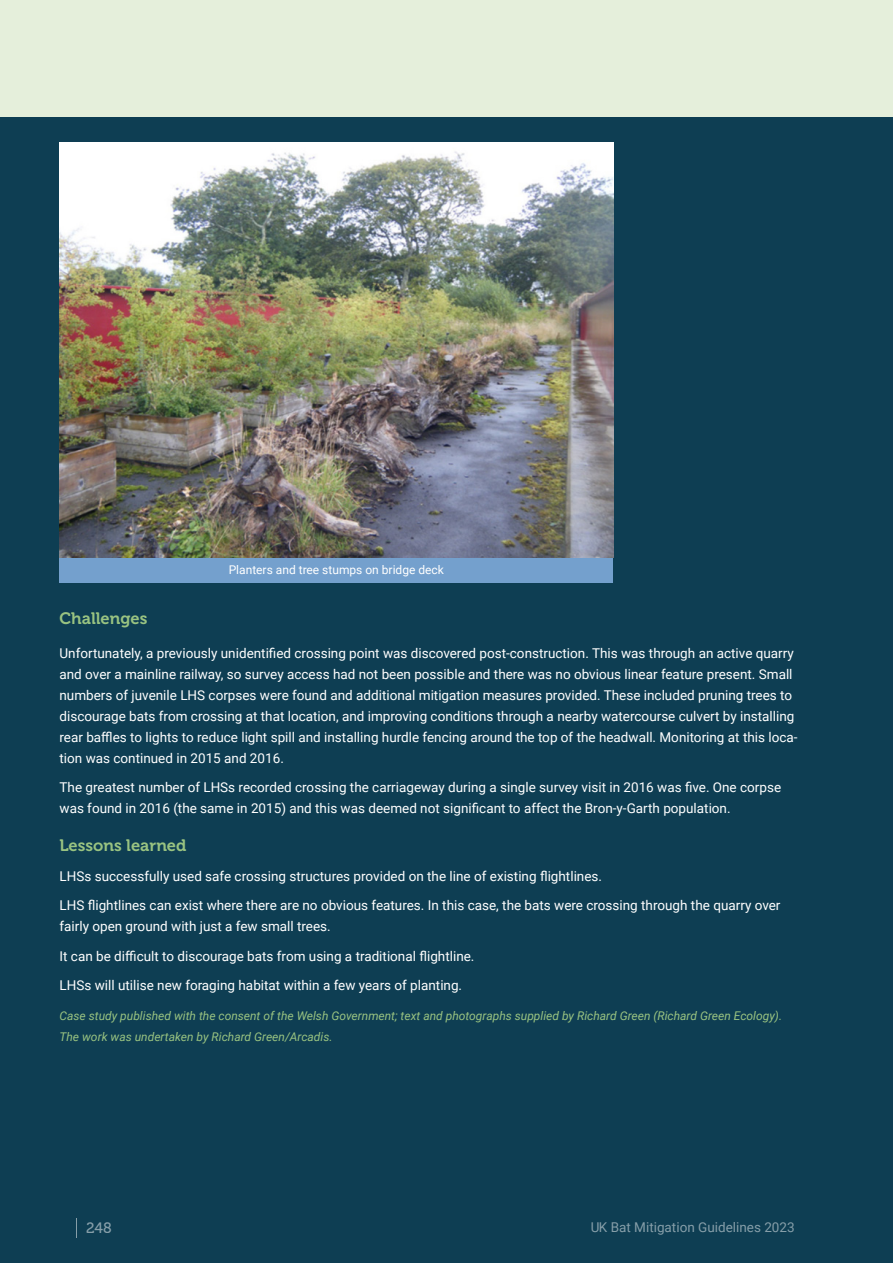
<style>
.page{position:relative;width:893px;height:1263px;background:#e5efdb}
.page>*{position:absolute;margin:0;border:0;box-sizing:border-box;transform-origin:0 0}
.t1{font:16.5px "Museo 700";color:#99c381}
.t2{font:15px "Museo 500";color:#fff}
.t3{font:13.5px/21px "Roboto";color:#fff}
.t4{font:italic 12px/21px "Roboto";color:#99c381}
.t5{font:12px "Roboto";color:#fff}
</style>
<div class="page">
<div style="left:0;top:117px;width:893px;height:1146px;background:#0e3e53"></div>
<div style="left:60px;top:557px;width:553px;height:26px;background:#74a0cd"></div>
<img style="left:60px;top:142px;width:553px;height:415px">
<p class="t5" style="left:229px;top:562px;width:217px">Planters and tree stumps on bridge deck</p>
<p class="t1" style="left:60px;top:609px;width:89px">Challenges</p>
<p class="t3" style="left:60px;top:642px;width:739px">Unfortunately, a previously unidentified crossing point was discovered post-construction. This was through an active quarry and over a mainline railway, so survey access had not been possible and there was no obvious linear feature present. Small numbers of juvenile LHS corpses were found and additional mitigation measures provided. These included pruning trees to discourage bats from crossing at that location, and improving conditions through a nearby watercourse culvert by installing rear baffles to lights to reduce light spill and installing hurdle fencing around the top of the headwall. Monitoring at this loca&shy;tion was continued in 2015 and 2016.</p>
<p class="t3" style="left:60px;top:776px;width:723px">The greatest number of LHSs recorded crossing the carriageway during a single survey visit in 2016 was five. One corpse was found in 2016 (the same in 2015) and this was deemed not significant to affect the Bron-y-Garth population.</p>
<p class="t1" style="left:60px;top:836px;width:128px">Lessons learned</p>
<p class="t3" style="left:60px;top:861px;width:722px;line-height:29.5px">LHSs successfully used safe crossing structures provided on the line of existing flightlines.<br>LHS flightlines can exist where there are no obvious features. In this case, the bats were crossing through the quarry over</p>
<p class="t3" style="left:60px;top:911px;width:416px;line-height:29.5px">fairly open ground with just a few small trees.<br>It can be difficult to discourage bats from using a traditional flightline.<br>LHSs will utilise new foraging habitat within a few years of planting.</p>
<p class="t4" style="left:60px;top:1005px;width:724px">Case study published with the consent of the Welsh Government; text and photographs supplied by Richard Green (Richard Green Ecology).<br>The work was undertaken by Richard Green/Arcadis.</p>
<p class="t2" style="left:86px;top:1219px;width:27px">248</p>
<p class="t3" style="left:590px;top:1216px;width:206px">UK Bat Mitigation Guidelines 2023</p>
</div>
